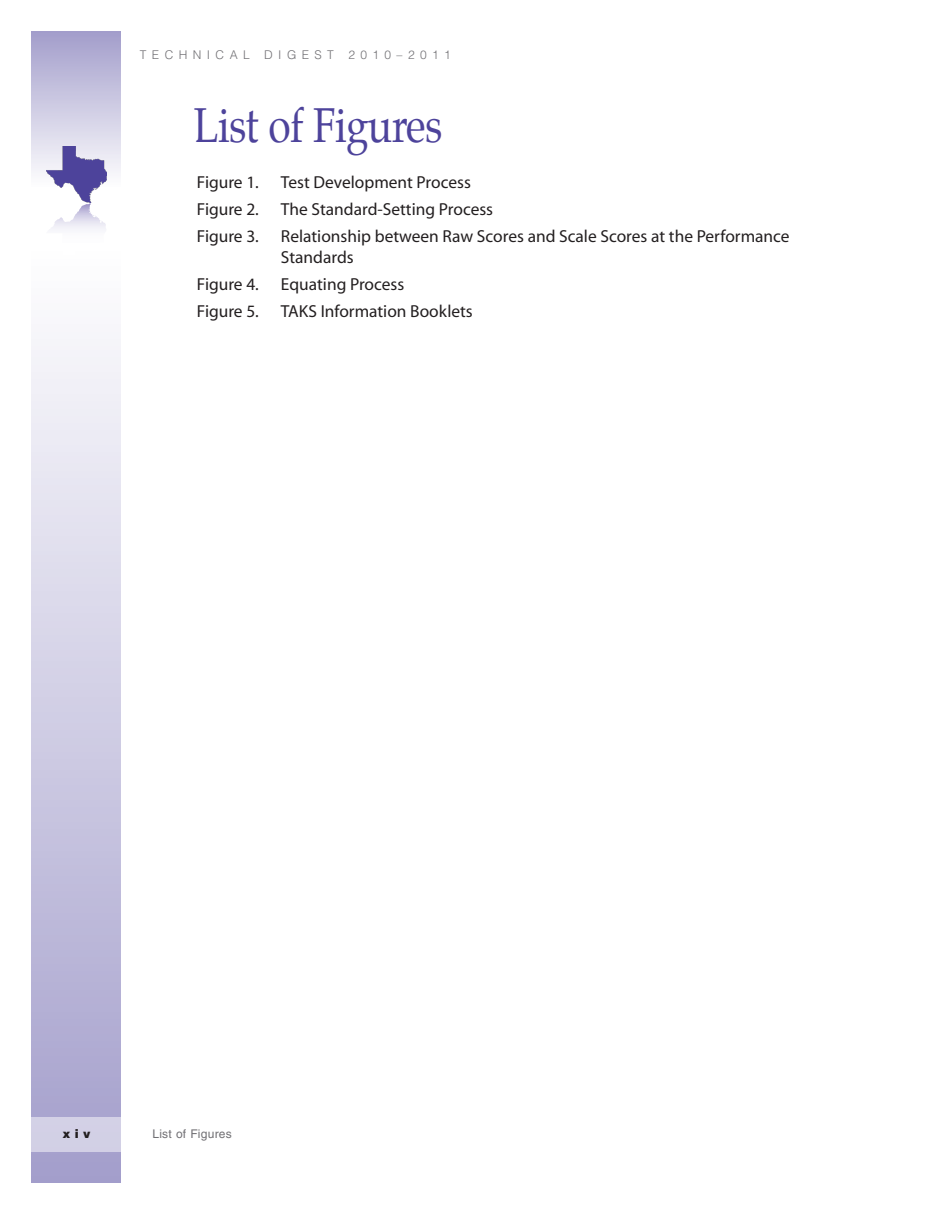
<style>
.page{position:relative;width:945px;height:1215px;background:#fff}
.page>*{position:absolute;margin:0;border:0;box-sizing:border-box;transform-origin:0 0}
.Section_Heading_2{font:48px "Palatino";letter-spacing:-.02em;color:#4d439b;scale:.85 1}
.TOC_List_1{font:17.4px/21px "Myriad";color:#231f20}
.t1{font:300 12px "Helvetica";letter-spacing:.45em;color:#717074}
.t2{font:12px "Helvetica";letter-spacing:.02em;color:#717074}
.t3{font:900 12px "Helvetica";color:#231f20}
</style>
<div class="page">
<div style="left:31px;top:32px;width:90px;height:155px;background:linear-gradient(to bottom,#a39ecb,#fdfdfe)"></div>
<div style="left:31px;top:251px;width:90px;height:932px;background:linear-gradient(to bottom,#fefefe,#a39ecb)"></div>
<div style="left:31px;top:1117px;width:90px;height:34px;background:#d2d0e5"></div>
<img style="left:46px;top:146px;width:60px;height:57px">
<svg style="left:46px;top:203px;width:61px;height:52px"></svg>
<p class="t1" style="left:140px;top:47px;width:313px">TECHNICAL DIGEST 2010–2011</p>
<p class="Section_Heading_2" style="left:194px;top:86px;width:294px">List of Figures</p>
<p class="TOC_List_1" style="left:197px;top:173px;width:63px">Figure 1.</p>
<p class="TOC_List_1" style="left:281px;top:173px;width:191px">Test Development Process</p>
<p class="TOC_List_1" style="left:197px;top:200px;width:63px">Figure 2.</p>
<p class="TOC_List_1" style="left:281px;top:200px;width:214px">The Standard-Setting Process</p>
<p class="TOC_List_1" style="left:197px;top:227px;width:63px">Figure 3.</p>
<p class="TOC_List_1" style="left:281px;top:227px;width:510px">Relationship between Raw Scores and Scale Scores at the Performance<br>Standards</p>
<p class="TOC_List_1" style="left:197px;top:275px;width:63px">Figure 4.</p>
<p class="TOC_List_1" style="left:281px;top:275px;width:125px">Equating Process</p>
<p class="TOC_List_1" style="left:197px;top:302px;width:63px">Figure 5.</p>
<p class="TOC_List_1" style="left:281px;top:302px;width:193px">TAKS Information Booklets</p>
<p class="t3" style="left:63px;top:1126px;width:29px">xiv</p>
<p class="t2" style="left:152px;top:1127px;width:81px">List of Figures</p>
</div>
